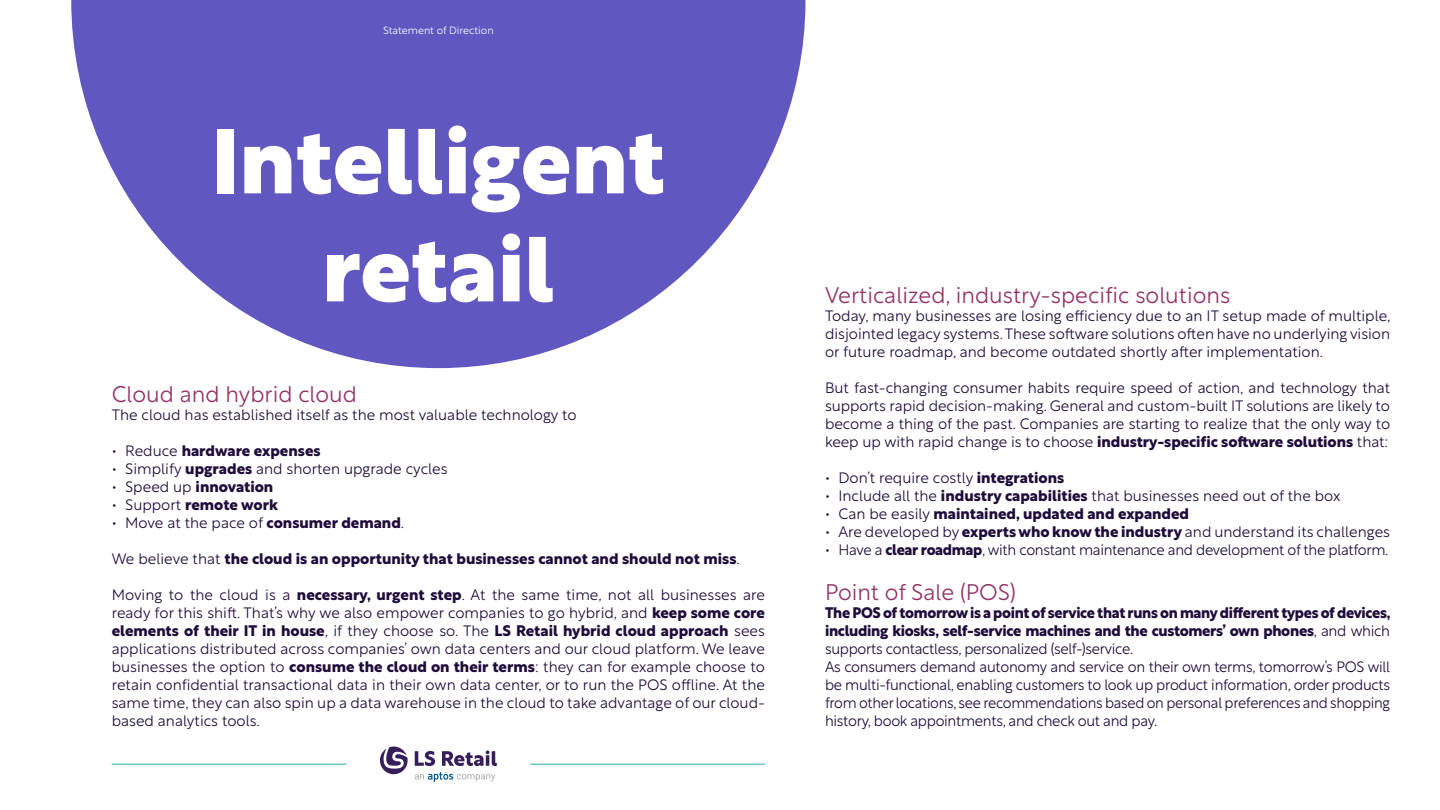
<style>
.page{position:relative;width:1440px;height:810px;background:#fff}
.page>*{position:absolute;margin:0;border:0;box-sizing:border-box;transform-origin:0 0}
.t1{font:800 90px "Rustica";color:#fff}
.t2{font:300 22.5px "Rustica";color:#943267}
.t3{font:300 15px/18px "Rustica";color:#200c3b;text-align:justify}
.t4{font:700 15px/18px "Rustica";color:#200c3b;text-align:justify}
.t5{font:300 15px "Rustica";letter-spacing:-.02em;color:#200c3b}
.t6{font:300 10.5px "Rustica";color:#fff}
.s1{font-weight:300}
.s2{font-weight:700}
</style>
<div class="page">
<svg style="left:71px;top:0;width:735px;height:368px;fill:#6057c1"></svg>
<hr style="left:530px;top:764px;width:235px;height:1px;background:#27b1a6">
<hr style="left:112px;top:764px;width:234px;height:1px;background:#27b1a6">
<svg style="left:415px;top:751px;width:20px;height:15px"></svg>
<svg style="left:442px;top:751px;width:55px;height:15px"></svg>
<svg style="left:380px;top:747px;width:28px;height:27px"></svg>
<svg style="left:415px;top:772px;width:80px;height:10px"></svg>
<p class="t6" style="left:383px;top:22px;width:112px">Statement of Direction</p>
<p class="t1" style="left:211px;top:84px;width:455px">Intelligent</p>
<p class="t1" style="left:322px;top:192px;width:234px">retail</p>
<p class="t2" style="left:112px;top:375px;width:247px">Cloud and hybrid cloud</p>
<p class="t3" style="left:112px;top:404px;width:466px">The cloud has established itself as the most valuable technology to</p>
<p class="t4" style="left:112px;top:441px;width:210px"><span class="s1">• Reduce</span> hardware expenses</p>
<p class="t3" style="left:112px;top:458px;width:337px">• Simplify <span class="s2">upgrades</span> and shorten upgrade cycles</p>
<p class="t4" style="left:112px;top:477px;width:163px"><span class="s1">• Speed up</span> innovation</p>
<p class="t4" style="left:112px;top:495px;width:168px"><span class="s1">• Support</span> remote work</p>
<p class="t3" style="left:112px;top:512px;width:294px">• Move at the pace of <span class="s2">consumer demand</span>.</p>
<p class="t4" style="left:112px;top:549px;width:629px"><span class="s1">We believe that</span> the cloud is an opportunity that businesses cannot and should not miss<span class="s1">.</span></p>
<p class="t3" style="left:112px;top:584px;width:655px">Moving to the cloud is a <span class="s2">necessary, urgent step</span>. At the same time, not all businesses are ready for this shift. That’s why we also empower companies to go hybrid, and <span class="s2">keep some core elements of their IT in house</span>, if they choose so. The <span class="s2">LS Retail hybrid cloud approach</span> sees applications distributed across companies’ own data centers and our cloud platform. We leave businesses the option to <span class="s2">consume the cloud on their terms</span>: they can for example choose to retain confidential transactional data in their own data center, or to run the POS offline. At the same time, they can also spin up a data warehouse in the cloud to take advantage of our cloud&shy;based analytics tools.</p>
<p class="t2" style="left:825px;top:276px;width:407px">Verticalized, industry-specific solutions</p>
<p class="t3" style="left:825px;top:305px;width:567px">Today, many businesses are losing efficiency due to an IT setup made of multiple, disjointed legacy systems. These software solutions often have no underlying vision or future roadmap, and become outdated shortly after implementation.</p>
<p class="t3" style="left:825px;top:377px;width:567px">But fast-changing consumer habits require speed of action, and technology that supports rapid decision-making. General and custom-built IT solutions are likely to become a thing of the past. Companies are starting to realize that the only way to keep up with rapid change is to choose <span class="s2">industry-specific software solutions</span> that:</p>
<p class="t3" style="left:825px;top:467px;width:241px">• Don’t require costly <span class="s2">integrations</span></p>
<p class="t3" style="left:825px;top:485px;width:517px">• Include all the <span class="s2">industry capabilities</span> that businesses need out of the box</p>
<p class="t4" style="left:825px;top:504px;width:366px"><span class="s1">• Can be easily</span> maintained, updated and expanded</p>
<p class="t3" style="left:825px;top:521px;width:567px">• Are developed by <span class="s2">experts who know the industry</span> and understand its challenges</p>
<p class="t5" style="left:825px;top:537px;width:565px">• Have a <span class="s2">clear roadmap</span>, with constant maintenance and development of the platform.</p>
<p class="t2" style="left:825px;top:573px;width:193px">Point of Sale (POS)</p>
<p class="t4" style="left:825px;top:603px;width:567px">The POS of tomorrow is a point of service that runs on many different types of devices, including kiosks, self-service machines and the customers’ own phones<span class="s1">, and which supports contactless, personalized (self-)service.</span></p>
<p class="t3" style="left:825px;top:656px;width:567px">As consumers demand autonomy and service on their own terms, tomorrow’s POS will be multi-functional, enabling customers to look up product information, order products from other locations, see recommendations based on personal preferences and shopping history, book appointments, and check out and pay.</p>
</div>
